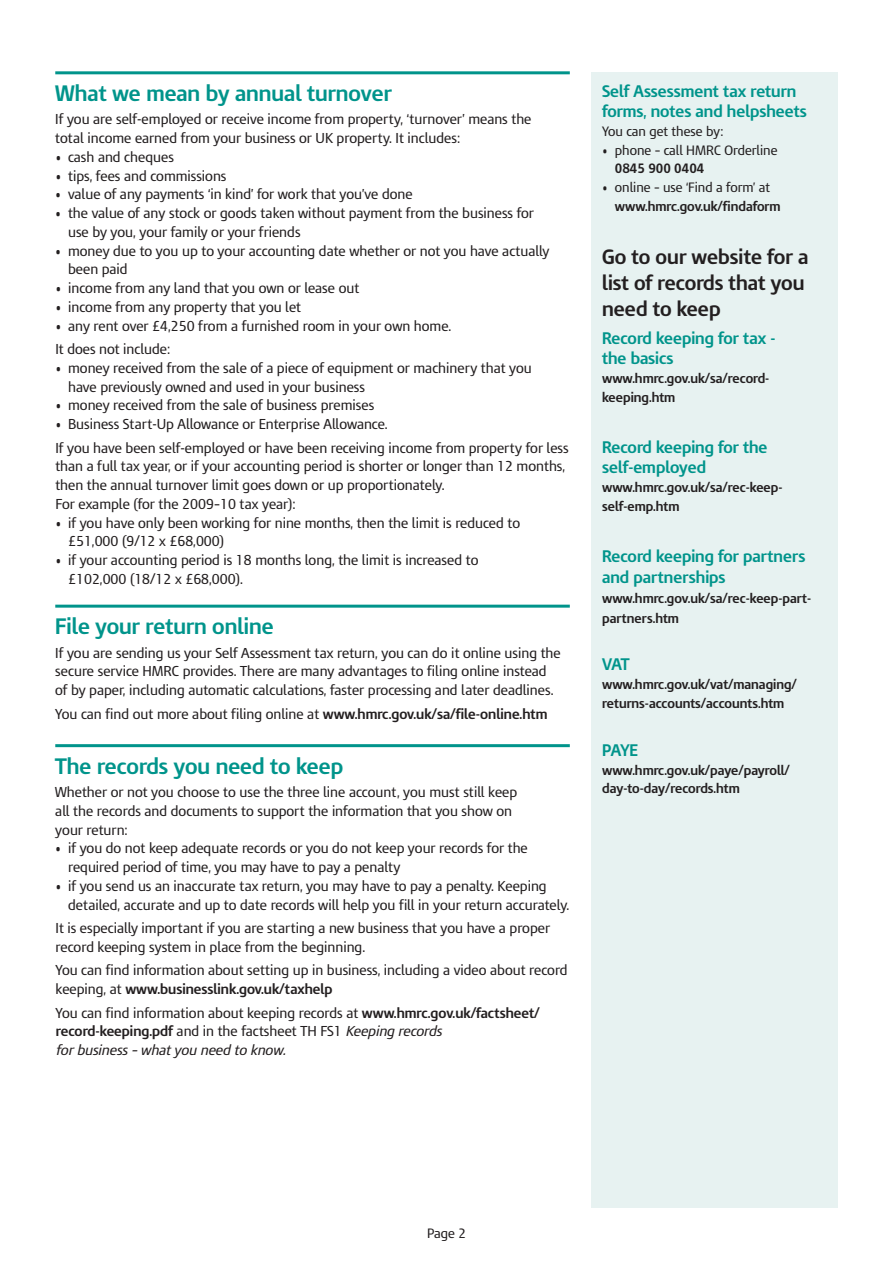
<style>
.page{position:relative;width:893px;height:1263px;background:#fff}
.page>*{position:absolute;margin:0;border:0;box-sizing:border-box;transform-origin:0 0}
.t1{font:700 21px "IR Modena";color:#00948b}
.t2{font:700 19.5px/26.2px "IR Modena";color:#231f20}
.t3{font:700 15.75px/20.2px "IR Modena";color:#00948b}
.t4{font:13.5px/18.8px "IR Modena";color:#231f20}
.t5{font:700 13.5px/23.4px "IR Modena";color:#231f20}
.t6{font:italic 13.5px/18.8px "IR Modena";color:#231f20}
.t7{font:700 12.75px/18.8px "IR Modena";color:#231f20}
.t8{font:12.75px "IR Modena";color:#231f20}
.s1{font-weight:700}
.s2{font-weight:400}
.s3{font-weight:700;font-style:normal}
.s4{font-style:normal}
</style>
<div class="page">
<div style="left:592px;top:72px;width:246px;height:1136px;background:#e7f2f1"></div>
<hr style="left:55px;top:71px;width:515px;height:3px;background:#00948b">
<hr style="left:55px;top:605px;width:515px;height:3px;background:#00948b">
<hr style="left:55px;top:744px;width:515px;height:3px;background:#00948b">
<h3 class="t1" style="left:55px;top:85px;width:338px">What we mean by annual turnover</h3>
<p class="t4" style="left:55px;top:111px;width:478px">If you are self-employed or receive income from property, ‘turnover’ means the total income earned from your business or UK property. It includes:</p>
<p class="t4" style="left:55px;top:149px;width:120px">• cash and cheques</p>
<p class="t4" style="left:55px;top:168px;width:173px">• tips, fees and commissions</p>
<p class="t4" style="left:55px;top:186px;width:359px">• value of any payments ‘in kind’ for work that you’ve done</p>
<p class="t4" style="left:68px;top:205px;width:467px;text-indent:-13px">• the value of any stock or goods taken without payment from the business for use by you, your family or your friends</p>
<p class="t4" style="left:68px;top:243px;width:483px;text-indent:-13px">• money due to you up to your accounting date whether or not you have actually been paid</p>
<p class="t4" style="left:55px;top:280px;width:305px">• income from any land that you own or lease out</p>
<p class="t4" style="left:55px;top:299px;width:247px">• income from any property that you let</p>
<p class="t4" style="left:55px;top:315px;width:398px;line-height:23.4px">• any rent over £4,250 from a furnished room in your own home.<br>It does not include:</p>
<p class="t4" style="left:68px;top:360px;width:465px;text-indent:-13px">• money received from the sale of a piece of equipment or machinery that you have previously owned and used in your business</p>
<p class="t4" style="left:55px;top:397px;width:320px">• money received from the sale of business premises</p>
<p class="t4" style="left:55px;top:414px;width:515px;line-height:23.4px">• Business Start-Up Allowance or Enterprise Allowance.<br>If you have been self-employed or have been receiving income from property for less</p>
<p class="t4" style="left:55px;top:458px;width:511px">than a full tax year, or if your accounting period is shorter or longer than 12 months,</p>
<p class="t4" style="left:55px;top:477px;width:391px">then the annual turnover limit goes down or up proportionately.<br>For example (for the 2009–10 tax year):</p>
<p class="t4" style="left:68px;top:514px;width:454px;text-indent:-13px">• if you have only been working for nine months, then the limit is reduced to £51,000 (9/12 x £68,000)</p>
<p class="t4" style="left:68px;top:552px;width:412px;text-indent:-13px">• if your accounting period is 18 months long, the limit is increased to £102,000 (18/12 x £68,000).</p>
<h3 class="t1" style="left:55px;top:619px;width:220px">File your return online</h3>
<p class="t4" style="left:55px;top:645px;width:507px">If you are sending us your Self Assessment tax return, you can do it online using the secure service HMRC provides. There are many advantages to filing online instead of by paper, including automatic calculations, faster processing and later deadlines.</p>
<p class="t4" style="left:55px;top:705px;width:494px">You can find out more about filing online at <span class="s1">www.hmrc.gov.uk/sa/file-online.htm</span></p>
<h3 class="t1" style="left:55px;top:758px;width:289px">The records you need to keep</h3>
<p class="t4" style="left:55px;top:784px;width:463px">Whether or not you choose to use the three line account, you must still keep all the records and documents to support the information that you show on your return:</p>
<p class="t4" style="left:68px;top:840px;width:461px;text-indent:-13px">• if you do not keep adequate records or you do not keep your records for the required period of time, you may have to pay a penalty</p>
<p class="t4" style="left:55px;top:878px;width:493px">• if you send us an inaccurate tax return, you may have to pay a penalty. Keeping</p>
<p class="t4" style="left:55px;top:894px;width:515px;line-height:23.4px;text-indent:13px">detailed, accurate and up to date records will help you fill in your return accurately.<br>It is especially important if you are starting a new business that you have a proper</p>
<p class="t4" style="left:56px;top:939px;width:311px">record keeping system in place from the beginning.</p>
<p class="t4" style="left:56px;top:962px;width:514px">You can find information about setting up in business, including a video about record</p>
<p class="t5" style="left:56px;top:979px;width:486px"><span class="s2">keeping, at</span> www.businesslink.gov.uk/taxhelp<br><span class="s2">You can find information about keeping records at</span> www.hmrc.gov.uk/factsheet/</p>
<p class="t6" style="left:56px;top:1023px;width:388px"><span class="s3">record-keeping.pdf</span> <span class="s4">and in the factsheet TH FS1</span> Keeping records for business – what you need to know.</p>
<h5 class="t3" style="left:602px;top:82px;width:206px">Self Assessment tax return forms, notes and helpsheets</h5>
<p class="t8" style="left:602px;top:126px;width:123px">You can get these by:</p>
<p class="t8" style="left:602px;top:145px;width:177px">• phone – call HMRC Orderline</p>
<p class="t7" style="left:615px;top:160px;width:91px">0845 900 0404</p>
<p class="t8" style="left:602px;top:183px;width:169px">• online – use ‘Find a form’ at</p>
<p class="t7" style="left:615px;top:198px;width:167px">www.hmrc.gov.uk/findaform</p>
<h3 class="t2" style="left:602px;top:245px;width:208px">Go to our website for a list of records that you need to keep</h3>
<p class="t3" style="left:602px;top:329px;width:175px">Record keeping for tax - the basics</p>
<p class="t7" style="left:602px;top:370px;width:169px">www.hmrc.gov.uk/sa/record&shy;keeping.htm</p>
<h5 class="t3" style="left:602px;top:439px;width:167px">Record keeping for the self-employed</h5>
<p class="t7" style="left:602px;top:479px;width:182px">www.hmrc.gov.uk/sa/rec-keep&shy;self-emp.htm</p>
<h5 class="t3" style="left:602px;top:548px;width:205px">Record keeping for partners and partnerships</h5>
<p class="t7" style="left:602px;top:589px;width:211px;line-height:20.2px">www.hmrc.gov.uk/sa/rec-keep-part&shy;partners.htm</p>
<p class="t3" style="left:602px;top:656px;width:29px">VAT</p>
<p class="t7" style="left:602px;top:676px;width:196px">www.hmrc.gov.uk/vat/managing/ returns-accounts/accounts.htm</p>
<h5 class="t3" style="left:602px;top:741px;width:38px">PAYE</h5>
<p class="t7" style="left:602px;top:762px;width:189px">www.hmrc.gov.uk/paye/payroll/ day-to-day/records.htm</p>
<p class="t8" style="left:427px;top:1228px;width:40px">Page 2</p>
</div>
